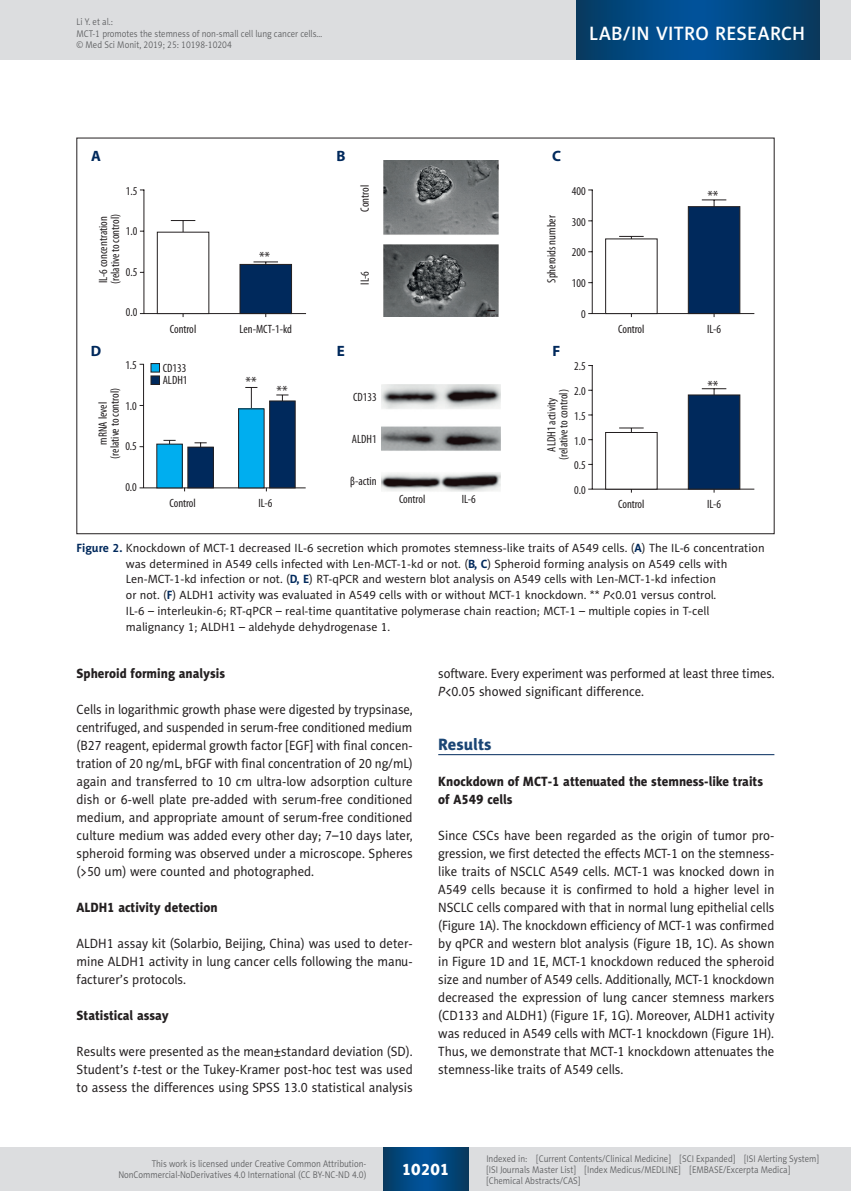
<style>
.page{position:relative;width:851px;height:1191px;background:#fff}
.page>*{position:absolute;margin:0;border:0;box-sizing:border-box;transform-origin:0 0}
.t1{font:19.5px "Naomi Sans EFN Medium";letter-spacing:.01em;color:#fff}
.MSM_Headline_1{font:16.5px "Naomi Sans EFN Heavy";color:#1a4574}
.t2{font:16.5px "Naomi Sans EFN Heavy";color:#fff}
.t3{font:condensed 15px "Myriad Pro";color:#231f20}
.t4{font:700 15px "Myriad Pro";color:#00295c}
.MSM_Body{font:13.5px/18px "Naomi Sans EFN";color:#231f20;text-align:justify;scale:.95 1}
.MSM_Body-2{font:13.5px/18px "Naomi Sans EFN";color:#231f20;text-align:justify;scale:.94 1}
.MSM_Headline_2{font:13.5px/18px "Naomi Sans EFN Heavy";color:#231f20;scale:.95 1}
.MSM_Body-3{font:13.5px/18px "Naomi Sans EFN";color:#231f20;scale:.93 1}
.MSM_Rycina_tytul{font:12px/15.8px "Naomi Sans EFN";color:#231f20}
.t5{font:condensed 12px/24.8px "Myriad Pro";color:#231f20}
.t6{font:9.75px/11.2px "Naomi Sans EFN Light";color:#57585a;scale:.9 1}
.s1{font-weight:700;color:#00295c}
.s2{font-style:italic}
</style>
<div class="page">
<hr style="left:438px;top:754px;width:336px;height:1px;background:#00295c">
<img style="left:383px;top:160px;width:115px;height:157px">
<img style="left:381px;top:384px;width:119px;height:108px">
<hr style="left:140px;top:313px;width:166px;height:1px;background:#231f20">
<hr style="left:143px;top:190px;width:1px;height:123px;background:#231f20">
<svg style="left:171px;top:220px;width:24px;height:1px"></svg>
<hr style="left:183px;top:220px;width:1px;height:97px;background:#231f20">
<svg style="left:156px;top:231px;width:123px;height:87px"></svg>
<div style="left:239px;top:264px;width:53px;height:50px;background:#00295c;border:1px solid #231f20"></div>
<hr style="left:588px;top:313px;width:166px;height:1px;background:#231f20">
<hr style="left:591px;top:190px;width:1px;height:123px;background:#231f20">
<svg style="left:604px;top:199px;width:123px;height:119px"></svg>
<div style="left:687px;top:206px;width:53px;height:108px;background:#00295c;border:1px solid #231f20"></div>
<hr style="left:588px;top:489px;width:166px;height:1px;background:#231f20">
<hr style="left:591px;top:365px;width:1px;height:124px;background:#231f20">
<svg style="left:604px;top:388px;width:123px;height:105px"></svg>
<div style="left:687px;top:394px;width:53px;height:95px;background:#00295c;border:1px solid #231f20"></div>
<hr style="left:139px;top:487px;width:166px;height:1px;background:#231f20">
<hr style="left:143px;top:364px;width:1px;height:124px;background:#231f20">
<svg style="left:156px;top:387px;width:133px;height:105px"></svg>
<div style="left:269px;top:400px;width:26px;height:88px;background:#00295c;border:1px solid #231f20"></div>
<div style="left:151px;top:363px;width:9px;height:9px;background:#00aeef;border:1px solid #231f20"></div>
<div style="left:151px;top:375px;width:9px;height:10px;background:#00295c;border:1px solid #231f20"></div>
<div style="left:0;top:1148px;width:850px;height:43px;background:#dcdddf"></div>
<svg style="left:383px;top:1147px;width:85px;height:43px;background:#02477e"></svg>
<div style="left:0;top:0;width:850px;height:60px;background:#dcdddf"></div>
<svg style="left:576px;top:0;width:243px;height:60px;background:#02477e"></svg>
<p class="t6" style="left:77px;top:16px;width:274px">Li Y. et al.:<br>MCT-1 promotes the stemness of non-small cell lung cancer cells… © Med Sci Monit, 2019; 25: 10198-10204</p>
<h1 class="t1" style="left:589px;top:22px;width:217px">LAB/IN VITRO RESEARCH</h1>
<p class="t4" style="left:91px;top:147px;width:11px">A</p>
<p class="t5" style="left:126px;top:178px;width:13px">1.5</p>
<p class="t5" style="left:126px;top:219px;width:13px">1.0</p>
<p class="t5" style="left:126px;top:259px;width:13px">0.5</p>
<p class="t5" style="left:126px;top:300px;width:13px">0.0</p>
<p class="t5" style="left:97px;top:284px;width:72px;line-height:12px;rotate:-90deg">IL-6 concentration (relative to control)</p>
<p class="t4" style="left:91px;top:341px;width:12px">D</p>
<p class="t5" style="left:125px;top:352px;width:13px">1.5</p>
<p class="t5" style="left:125px;top:393px;width:13px">1.0</p>
<p class="t5" style="left:125px;top:433px;width:13px">0.5</p>
<p class="t5" style="left:125px;top:474px;width:13px">0.0</p>
<p class="t5" style="left:96px;top:458px;width:72px;line-height:12px;text-align:center;rotate:-90deg">mRNA level (relative to control)</p>
<p class="t5" style="left:170px;top:316px;width:28px">Control</p>
<p class="t5" style="left:163px;top:362px;width:26px;line-height:12px">CD133<br>ALDH1</p>
<p class="t3" style="left:259px;top:248px;width:13px">**</p>
<p class="t5" style="left:239px;top:316px;width:54px">Len-MCT-1-kd</p>
<p class="t3" style="left:245px;top:373px;width:13px">**</p>
<p class="t3" style="left:276px;top:382px;width:13px">**</p>
<p class="t5" style="left:169px;top:490px;width:28px">Control</p>
<p class="t5" style="left:258px;top:490px;width:15px">IL-6</p>
<p class="t4" style="left:336px;top:147px;width:11px">B</p>
<p class="t5" style="left:352px;top:212px;width:28px;rotate:-90deg">Control</p>
<p class="t5" style="left:352px;top:285px;width:15px;rotate:-90deg">IL-6</p>
<p class="t4" style="left:337px;top:341px;width:10px">E</p>
<p class="t5" style="left:353px;top:385px;width:25px">CD133</p>
<p class="t5" style="left:352px;top:427px;width:26px">ALDH1</p>
<p class="t5" style="left:350px;top:469px;width:28px">β-actin</p>
<p class="t5" style="left:399px;top:486px;width:28px">Control</p>
<p class="t5" style="left:462px;top:486px;width:15px">IL-6</p>
<p class="t4" style="left:552px;top:147px;width:10px">C</p>
<p class="t5" style="left:538px;top:283px;width:69px;rotate:-90deg">Spheroids number</p>
<p class="t4" style="left:552px;top:341px;width:9px">F</p>
<p class="t5" style="left:571px;top:178px;width:15px">400</p>
<p class="t5" style="left:571px;top:209px;width:15px">300</p>
<p class="t5" style="left:571px;top:240px;width:15px">200</p>
<p class="t5" style="left:571px;top:270px;width:15px">100</p>
<p class="t5" style="left:581px;top:301px;width:6px">0</p>
<p class="t5" style="left:574px;top:354px;width:13px;text-align:justify">2.5<br>2.0<br>1.5<br>1.0<br>0.5<br>0.0</p>
<p class="t5" style="left:545px;top:460px;width:72px;line-height:12px;text-align:center;rotate:-90deg">ALDH1 activity (relative to control)</p>
<p class="t5" style="left:618px;top:316px;width:28px">Control</p>
<p class="t3" style="left:707px;top:187px;width:13px">**</p>
<p class="t5" style="left:707px;top:316px;width:15px">IL-6</p>
<p class="t3" style="left:707px;top:377px;width:13px">**</p>
<p class="t5" style="left:618px;top:492px;width:28px">Control</p>
<p class="t5" style="left:707px;top:492px;width:15px">IL-6</p>
<p class="MSM_Rycina_tytul" style="left:126px;top:540px;width:640px;text-indent:-49px"><span class="s1">Figure 2.</span> Knockdown of MCT-1 decreased IL-6 secretion which promotes stemness-like traits of A549 cells. (<span class="s1">A</span>) The IL-6 concentration was determined in A549 cells infected with Len-MCT-1-kd or not. (<span class="s1">B, C</span>) Spheroid forming analysis on A549 cells with Len-MCT-1-kd infection or not. (<span class="s1">D, E</span>) RT-qPCR and western blot analysis on A549 cells with Len-MCT-1-kd infection<br>or not. (<span class="s1">F</span>) ALDH1 activity was evaluated in A549 cells with or without MCT-1 knockdown. ** <span class="s2">P</span>&lt;0.01 versus control.<br>IL-6 – interleukin-6; RT-qPCR – real-time quantitative polymerase chain reaction; MCT-1 – multiple copies in T-cell malignancy 1; ALDH1 – aldehyde dehydrogenase 1.</p>
<p class="MSM_Headline_2" style="left:77px;top:664px;width:158px">Spheroid forming analysis</p>
<p class="MSM_Body-2" style="left:77px;top:700px;width:359px">Cells in logarithmic growth phase were digested by trypsinase, centrifuged, and suspended in serum-free conditioned medium (B27 reagent, epidermal growth factor [EGF] with final concen&shy;tration of 20 ng/mL, bFGF with final concentration of 20 ng/mL) again and transferred to 10 cm ultra-low adsorption culture dish or 6-well plate pre-added with serum-free conditioned medium, and appropriate amount of serum-free conditioned culture medium was added every other day; 7–10 days later, spheroid forming was observed under a microscope. Spheres (&gt;50 um) were counted and photographed.</p>
<p class="MSM_Headline_2" style="left:77px;top:898px;width:150px">ALDH1 activity detection</p>
<p class="MSM_Body" style="left:77px;top:934px;width:355px">ALDH1 assay kit (Solarbio, Beijing, China) was used to deter&shy;mine ALDH1 activity in lung cancer cells following the manu&shy;facturer’s protocols.</p>
<p class="MSM_Headline_2" style="left:77px;top:1006px;width:99px">Statistical assay</p>
<p class="MSM_Body-2" style="left:77px;top:1042px;width:359px">Results were presented as the mean±standard deviation (SD).<br>Student’s <span class="s2">t</span>-test or the Tukey-Kramer post-hoc test was used to assess the differences using SPSS 13.0 statistical analysis</p>
<p class="MSM_Body-3" style="left:438px;top:664px;width:363px">software. Every experiment was performed at least three times.<br><span class="s2">P</span>&lt;0.05 showed significant difference.</p>
<p class="MSM_Headline_1" style="left:438px;top:734px;width:55px">Results</p>
<p class="MSM_Headline_2" style="left:438px;top:772px;width:343px">Knockdown of MCT-1 attenuated the stemness-like traits of A549 cells</p>
<p class="MSM_Body" style="left:438px;top:826px;width:355px">Since CSCs have been regarded as the origin of tumor pro&shy;gression, we first detected the effects MCT-1 on the stemness&shy;like traits of NSCLC A549 cells. MCT-1 was knocked down in A549 cells because it is confirmed to hold a higher level in NSCLC cells compared with that in normal lung epithelial cells (Figure 1A). The knockdown efficiency of MCT-1 was confirmed by qPCR and western blot analysis (Figure 1B, 1C). As shown in Figure 1D and 1E, MCT-1 knockdown reduced the spheroid size and number of A549 cells. Additionally, MCT-1 knockdown decreased the expression of lung cancer stemness markers (CD133 and ALDH1) (Figure 1F, 1G). Moreover, ALDH1 activity was reduced in A549 cells with MCT-1 knockdown (Figure 1H).<br>Thus, we demonstrate that MCT-1 knockdown attenuates the stemness-like traits of A549 cells.</p>
<p class="t6" style="left:118px;top:1158px;width:277px;text-align:right">This work is licensed under Creative Common Attribution-<br>NonCommercial-NoDerivatives 4.0 International (CC BY-NC-ND 4.0)</p>
<p class="t2" style="left:401px;top:1159px;width:49px">10201</p>
<p class="t6" style="left:486px;top:1152px;width:371px">Indexed in: [Current Contents/Clinical Medicine] [SCI Expanded] [ISI Alerting System] [ISI Journals Master List] [Index Medicus/MEDLINE] [EMBASE/Excerpta Medica] [Chemical Abstracts/CAS]</p>
</div>
